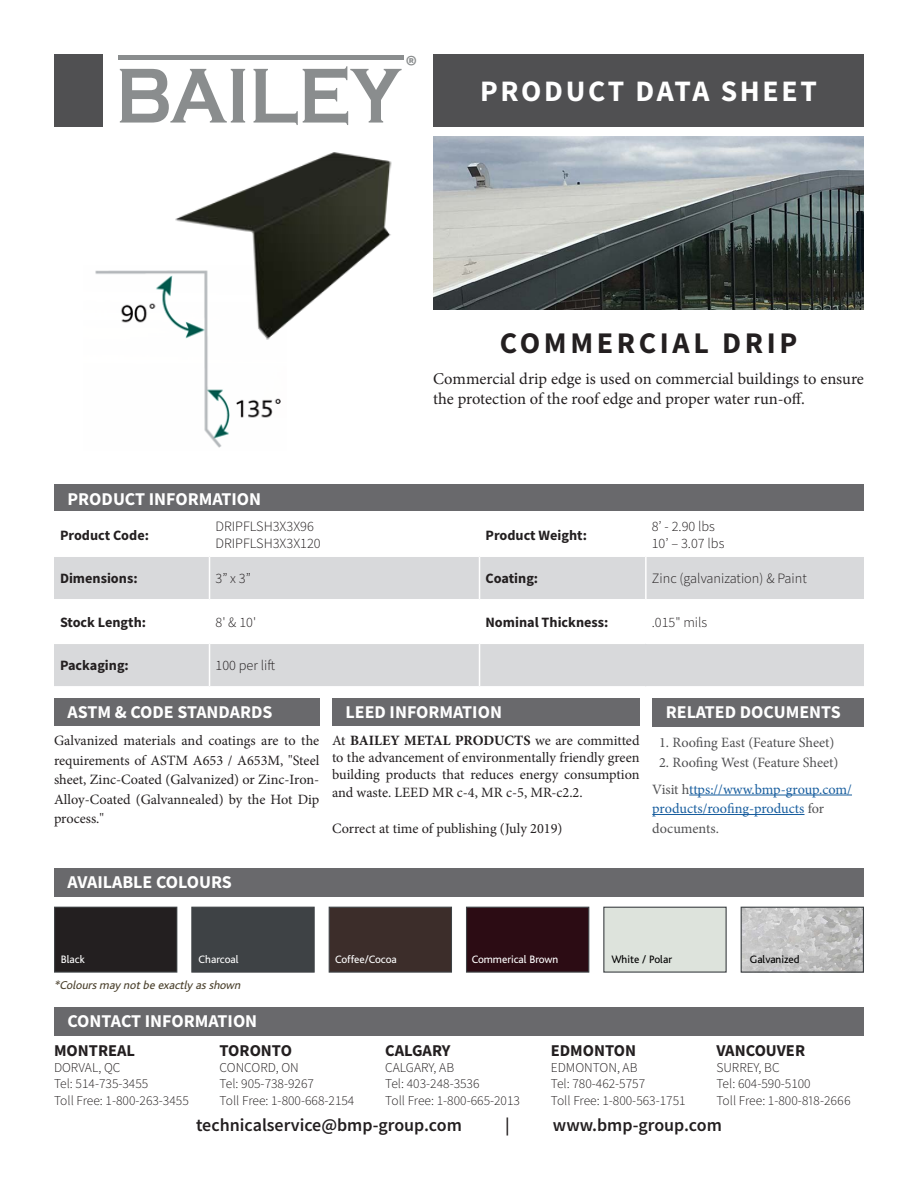
<style>
.page{position:relative;width:918px;height:1188px;background:#fff}
.page>*{position:absolute;margin:0;border:0;box-sizing:border-box;transform-origin:0 0}
.t1{font:700 80.55px "Copperplate Gothic";color:#8a8d8e;scale:.86 1}
.t2{font:700 30px "Source Sans Pro";letter-spacing:.12em;color:#231f20}
.t3{font:700 29.7px "Source Sans Pro";letter-spacing:.09em;color:#fff}
.t4{font:700 24.15px "Source Sans Pro";color:#8a8d8e}
.t5{font:700 18px "Source Sans Pro";color:#fff}
.t6{font:600 18px "Source Sans Pro";color:#231f20}
.t7{font:16.5px/19.8px "Minion Pro";color:#231f20}
.t8{font:700 16.5px "Source Sans Pro";color:#231f20}
.t9{font:14.25px/19.5px "Minion Pro";color:#231f20;text-align:justify}
.t10{font:300 14.25px "Source Sans Pro";color:#231f20}
.t11{font:700 14.25px "Source Sans Pro";color:#231f20}
.t12{font:14.25px/19.5px "Minion Pro";letter-spacing:-.005em;color:#175d9e}
.t13{font:14.25px "Minion Pro";letter-spacing:-.005em;color:#505052}
.t14{font:300 13.5px "Source Sans Pro";color:#231f20}
.t15{font:italic 12px "Bliss";color:#4b412d}
.t16{font:11.25px "Bliss";color:#fff}
.t17{font:11.25px "Bliss";color:#000}
.s1{font-weight:700}
.s2{color:#505052}
</style>
<div class="page">
<div style="left:54px;top:54px;width:49px;height:73px;background:#505052"></div>
<div style="left:433px;top:54px;width:431px;height:73px;background:#505052"></div>
<div style="left:54px;top:698px;width:265px;height:28px;background:#69696c"></div>
<svg style="left:54px;top:557px;width:810px;height:129px;fill:#d8d9db"></svg>
<div style="left:54px;top:644px;width:425px;height:42px;background:#d8d9db"></div>
<hr style="left:209px;top:557px;width:1px;height:42px;background:#fff">
<hr style="left:479px;top:557px;width:1px;height:42px;background:#fff">
<hr style="left:645px;top:557px;width:2px;height:42px;background:#fff">
<hr style="left:54px;top:599px;width:156px;height:2px;background:#fff">
<hr style="left:210px;top:599px;width:270px;height:2px;background:#fff">
<hr style="left:209px;top:601px;width:1px;height:42px;background:#fff">
<hr style="left:480px;top:599px;width:166px;height:2px;background:#fff">
<hr style="left:479px;top:601px;width:1px;height:42px;background:#fff">
<hr style="left:646px;top:599px;width:218px;height:2px;background:#fff">
<hr style="left:645px;top:601px;width:2px;height:42px;background:#fff">
<hr style="left:54px;top:643px;width:156px;height:1px;background:#fff">
<hr style="left:210px;top:643px;width:270px;height:1px;background:#fff">
<hr style="left:209px;top:644px;width:1px;height:42px;background:#fff">
<hr style="left:480px;top:643px;width:166px;height:1px;background:#fff">
<hr style="left:479px;top:644px;width:1px;height:42px;background:#fff">
<hr style="left:646px;top:643px;width:218px;height:1px;background:#fff">
<hr style="left:645px;top:644px;width:2px;height:42px;background:#d8d9db">
<div style="left:54px;top:1007px;width:810px;height:29px;background:#69696c"></div>
<div style="left:54px;top:868px;width:810px;height:29px;background:#69696c"></div>
<div style="left:332px;top:698px;width:308px;height:28px;background:#69696c"></div>
<div style="left:652px;top:698px;width:212px;height:29px;background:#69696c"></div>
<hr style="left:689px;top:795px;width:163px;height:1px;background:#175d9e">
<hr style="left:652px;top:814px;width:153px;height:1px;background:#175d9e">
<div style="left:54px;top:484px;width:810px;height:28px;background:#69696c"></div>
<hr style="left:118px;top:56px;width:286px;height:4px;background:#8a8d8e">
<img style="left:433px;top:136px;width:431px;height:174px">
<div style="left:55px;top:907px;width:122px;height:65px;background:#231f20"></div>
<div style="left:54px;top:907px;width:123px;height:66px;border:1px solid #3e4245"></div>
<div style="left:191px;top:907px;width:124px;height:66px;background:#3e4245;border:1px solid #3e4245"></div>
<div style="left:329px;top:907px;width:123px;height:66px;background:#3c2d2a;border:1px solid #3e4245"></div>
<div style="left:466px;top:907px;width:123px;height:66px;background:#2c0c14;border:1px solid #3e4245"></div>
<img style="left:95px;top:270px;width:186px;height:178px">
<div style="left:603px;top:907px;width:124px;height:66px;background:#dde3dc;border:1px solid #3e4245"></div>
<img style="left:743px;top:909px;width:119px;height:62px">
<div style="left:741px;top:907px;width:123px;height:66px;border:1px solid #3e4245"></div>
<img style="left:171px;top:152px;width:221px;height:192px">
<p class="t4" style="left:406px;top:49px;width:13px">®</p>
<p class="t1" style="left:116px;top:51px;width:333px">BAILEY</p>
<p class="t3" style="left:480px;top:71px;width:338px">PRODUCT DATA SHEET</p>
<p class="t5" style="left:68px;top:487px;width:195px">PRODUCT INFORMATION</p>
<p class="t11" style="left:60px;top:525px;width:91px">Product Code:</p>
<p class="t10" style="left:216px;top:518px;width:100px">DRIPFLSH3X3X96</p>
<p class="t10" style="left:216px;top:535px;width:107px">DRIPFLSH3X3X120</p>
<p class="t2" style="left:500px;top:322px;width:299px">COMMERCIAL DRIP</p>
<p class="t7" style="left:433px;top:369px;width:432px">Commercial drip edge is used on commercial buildings to ensure the protection of the roof edge and proper water run-off.</p>
<p class="t11" style="left:486px;top:525px;width:103px">Product Weight:</p>
<p class="t10" style="left:652px;top:518px;width:65px">8’ - 2.90 lbs</p>
<p class="t10" style="left:652px;top:535px;width:74px">10’ – 3.07 lbs</p>
<p class="t11" style="left:60px;top:569px;width:79px">Dimensions:</p>
<p class="t10" style="left:216px;top:570px;width:37px">3” x 3”</p>
<p class="t11" style="left:486px;top:569px;width:54px">Coating:</p>
<p class="t10" style="left:652px;top:570px;width:156px">Zinc (galvanization) &amp; Paint</p>
<p class="t11" style="left:60px;top:612px;width:88px">Stock Length:</p>
<p class="t10" style="left:216px;top:613px;width:42px">8' &amp; 10'</p>
<p class="t11" style="left:486px;top:612px;width:125px">Nominal Thickness:</p>
<p class="t10" style="left:652px;top:613px;width:57px">.015" mils</p>
<p class="t11" style="left:60px;top:656px;width:70px">Packaging:</p>
<p class="t10" style="left:216px;top:657px;width:61px">100 per lift</p>
<p class="t5" style="left:68px;top:700px;width:207px">ASTM &amp; CODE STANDARDS</p>
<p class="t9" style="left:54px;top:731px;width:267px">Galvanized materials and coatings are to the requirements of ASTM A653 / A653M, "Steel sheet, Zinc-Coated (Galvanized) or Zinc-Iron-Alloy-Coated (Galvannealed) by the Hot Dip process."</p>
<p class="t5" style="left:346px;top:700px;width:158px">LEED INFORMATION</p>
<p class="t9" style="left:332px;top:732px;width:309px;line-height:17.1px">At <span class="s1">BAILEY METAL PRODUCTS</span> we are committed to the advancement of environmentally friendly green building products that reduces energy consumption and waste. LEED MR c-4, MR c-5, MR-c2.2.</p>
<p class="t9" style="left:332px;top:819px;width:232px">Correct at time of publishing (July 2019)</p>
<p class="t5" style="left:666px;top:700px;width:176px">RELATED DOCUMENTS</p>
<p class="t13" style="left:659px;top:733px;width:177px">1. Roofing East (Feature Sheet)</p>
<p class="t13" style="left:659px;top:752px;width:181px">2. Roofing West (Feature Sheet)</p>
<p class="t12" style="left:652px;top:779px;width:201px"><span class="s2">Visit h</span>ttps://www.bmp-group.com/ products/roofing-products <span class="s2">for documents.</span></p>
<p class="t5" style="left:68px;top:870px;width:166px">AVAILABLE COLOURS</p>
<p class="t16" style="left:61px;top:953px;width:25px">Black</p>
<p class="t16" style="left:199px;top:953px;width:41px">Charcoal</p>
<p class="t16" style="left:335px;top:953px;width:63px">Coffee/Cocoa</p>
<p class="t16" style="left:472px;top:953px;width:88px">Commerical Brown</p>
<p class="t17" style="left:611px;top:953px;width:62px">White / Polar</p>
<p class="t17" style="left:750px;top:953px;width:51px">Galvanized</p>
<p class="t15" style="left:54px;top:979px;width:191px">*Coloursmay notbe exactly asshown</p>
<p class="t5" style="left:68px;top:1009px;width:191px">CONTACT INFORMATION</p>
<p class="t8" style="left:54px;top:1039px;width:83px">MONTREAL</p>
<p class="t14" style="left:54px;top:1059px;width:68px">DORVAL, QC</p>
<p class="t14" style="left:54px;top:1076px;width:96px">Tel: 514-735-3455</p>
<p class="t14" style="left:54px;top:1092px;width:136px">Toll Free: 1-800-263-3455</p>
<p class="t8" style="left:220px;top:1039px;width:74px">TORONTO</p>
<p class="t14" style="left:220px;top:1059px;width:81px">CONCORD, ON</p>
<p class="t14" style="left:220px;top:1076px;width:96px">Tel: 905-738-9267</p>
<p class="t14" style="left:220px;top:1092px;width:136px">Toll Free: 1-800-668-2154</p>
<p class="t8" style="left:385px;top:1039px;width:67px">CALGARY</p>
<p class="t14" style="left:385px;top:1059px;width:70px">CALGARY, AB</p>
<p class="t14" style="left:385px;top:1076px;width:96px">Tel: 403-248-3536</p>
<p class="t14" style="left:385px;top:1092px;width:136px">Toll Free: 1-800-665-2013</p>
<p class="t8" style="left:551px;top:1039px;width:87px">EDMONTON</p>
<p class="t14" style="left:551px;top:1059px;width:88px">EDMONTON, AB</p>
<p class="t14" style="left:551px;top:1076px;width:96px">Tel: 780-462-5757</p>
<p class="t14" style="left:551px;top:1092px;width:136px">Toll Free: 1-800-563-1751</p>
<p class="t8" style="left:716px;top:1039px;width:90px">VANCOUVER</p>
<p class="t14" style="left:716px;top:1059px;width:65px">SURREY, BC</p>
<p class="t14" style="left:716px;top:1076px;width:96px">Tel: 604-590-5100</p>
<p class="t14" style="left:716px;top:1092px;width:136px">Toll Free: 1-800-818-2666</p>
<p class="t6" style="left:196px;top:1114px;width:267px">technicalservice@bmp-group.com</p>
<p class="t6" style="left:505px;top:1114px;width:6px">|</p>
<p class="t6" style="left:553px;top:1114px;width:171px">www.bmp-group.com</p>
</div>
